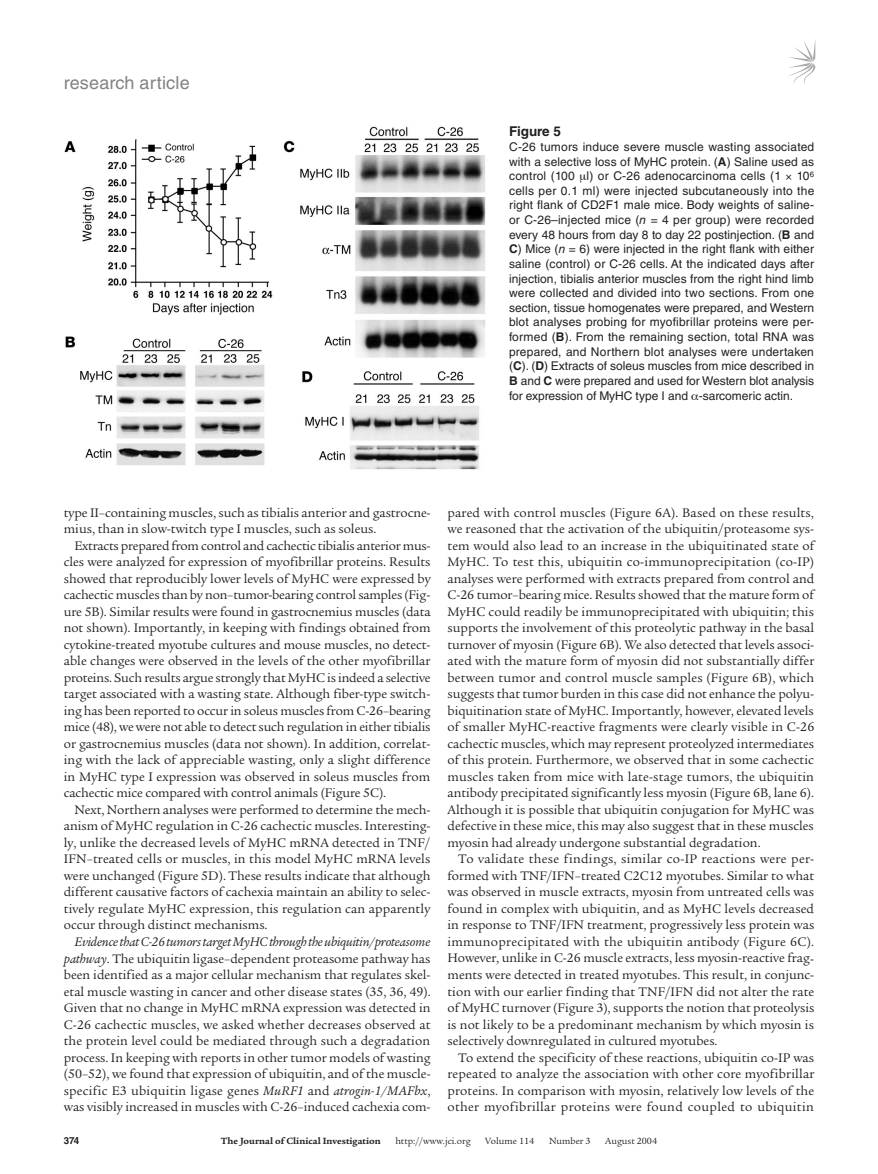
<style>
.page{position:relative;width:878px;height:1174px;background:#fff}
.page>*{position:absolute;margin:0;border:0;box-sizing:border-box;transform-origin:0 0}
.t1{font:18px "Helvetica LT Std";letter-spacing:.01em;color:#808285}
.t2{font:13.5px/16.5px "Legacy Serif Std";color:#231f20;text-align:justify}
.t3{font:700 13.5px "Helvetica LT Std";color:#231f20}
.t4{font:12px/14.7px "Helvetica LT Std";color:#231f20;text-align:justify}
.t5{font:9.75px "Legacy Serif Std";color:#231f20}
.t6{font:700 9.75px "Legacy Serif Std";color:#231f20}
.t7{font:700 9.75px "Helvetica LT Std";color:#231f20}
.s1{font-weight:700}
.s2{font-style:italic}
</style>
<div class="page">
<svg style="left:789px;top:41px;width:26px;height:44px"></svg>
<img style="left:64px;top:126px;width:422px;height:344px">
<h1 class="t1" style="left:64px;top:72px;width:127px">research article</h1>
<p class="t3" style="left:509px;top:123px;width:53px">Figure 5</p>
<p class="t4" style="left:509px;top:139px;width:307px">C-26 tumors induce severe muscle wasting associated with a selective loss of MyHC protein. (<span class="s1">A</span>) Saline used as control (100 l) or C-26 adenocarcinoma cells (1</p>
<p class="t4" style="left:509px;top:168px;width:307px;text-indent:287px">10<sup>6 </sup>cells per 0.1 ml) were injected subcutaneously into the right flank of CD2F1 male mice. Body weights of saline&shy;or C-26–injected mice (<span class="s2">n</span> = 4 per group) were recorded every 48 hours from day 8 to day 22 postinjection. (<span class="s1">B</span> and <span class="s1">C</span>) Mice (<span class="s2">n</span> = 6) were injected in the right flank with either saline (control) or C-26 cells. At the indicated days after injection, tibialis anterior muscles from the right hind limb were collected and divided into two sections. From one section, tissue homogenates were prepared, and Western blot analyses probing for myofibrillar proteins were per&shy;formed (<span class="s1">B</span>). From the remaining section, total RNA was prepared, and Northern blot analyses were undertaken (<span class="s1">C</span>). (<span class="s1">D</span>) Extracts of soleus muscles from mice described in <span class="s1">B</span> and <span class="s1">C</span> were prepared and used for Western blot analysis for expression of MyHC type I and -sarcomeric actin.</p>
<p class="t2" style="left:64px;top:504px;width:368px">type II–containing muscles, such as tibialis anterior and gastrocne&shy;mius, than in slow-twitch type I muscles, such as soleus.</p>
<p class="t2" style="left:64px;top:537px;width:368px;text-indent:11px">Extracts prepared from control and cachectic tibialis anterior mus&shy;cles were analyzed for expression of myofibrillar proteins. Results showed that reproducibly lower levels of MyHC were expressed by cachectic muscles than by non–tumor-bearing control samples (Fig&shy;ure 5B). Similar results were found in gastrocnemius muscles (data not shown). Importantly, in keeping with findings obtained from cytokine-treated myotube cultures and mouse muscles, no detect&shy;able changes were observed in the levels of the other myofibrillar proteins. Such results argue strongly that MyHC is indeed a selective target associated with a wasting state. Although fiber-type switch&shy;ing has been reported to occur in soleus muscles from C-26–bearing mice (48), we were not able to detect such regulation in either tibialis or gastrocnemius muscles (data not shown). In addition, correlat&shy;ing with the lack of appreciable wasting, only a slight difference in MyHC type I expression was observed in soleus muscles from cachectic mice compared with control animals (Figure 5C).</p>
<p class="t2" style="left:64px;top:801px;width:368px;text-indent:11px">Next, Northern analyses were performed to determine the mech&shy;anism of MyHC regulation in C-26 cachectic muscles. Interesting&shy;ly, unlike the decreased levels of MyHC mRNA detected in TNF/ IFN–treated cells or muscles, in this model MyHC mRNA levels were unchanged (Figure 5D). These results indicate that although different causative factors of cachexia maintain an ability to selec&shy;tively regulate MyHC expression, this regulation can apparently occur through distinct mechanisms.</p>
<p class="t2" style="left:64px;top:933px;width:368px;text-indent:11px"><span class="s2">Evidence that C-26 tumors target MyHC through the ubiquitin/proteasome pathway</span>. The ubiquitin ligase–dependent proteasome pathway has been identified as a major cellular mechanism that regulates skel&shy;etal muscle wasting in cancer and other disease states (35, 36, 49).<br>Given that no change in MyHC mRNA expression was detected in C-26 cachectic muscles, we asked whether decreases observed at the protein level could be mediated through such a degradation process. In keeping with reports in other tumor models of wasting (50–52), we found that expression of ubiquitin, and of the muscle&shy;specific E3 ubiquitin ligase genes <span class="s2">MuRF1</span> and <span class="s2">atrogin-1/MAFbx</span>, was visibly increased in muscles with C-26–induced cachexia com-</p>
<p class="t2" style="left:447px;top:504px;width:368px">pared with control muscles (Figure 6A). Based on these results, we reasoned that the activation of the ubiquitin/proteasome sys&shy;tem would also lead to an increase in the ubiquitinated state of MyHC. To test this, ubiquitin co-immunoprecipitation (co-IP) analyses were performed with extracts prepared from control and C-26 tumor–bearing mice. Results showed that the mature form of MyHC could readily be immunoprecipitated with ubiquitin; this supports the involvement of this proteolytic pathway in the basal turnover of myosin (Figure 6B). We also detected that levels associ&shy;ated with the mature form of myosin did not substantially differ between tumor and control muscle samples (Figure 6B), which suggests that tumor burden in this case did not enhance the polyu&shy;biquitination state of MyHC. Importantly, however, elevated levels of smaller MyHC-reactive fragments were clearly visible in C-26 cachectic muscles, which may represent proteolyzed intermediates of this protein. Furthermore, we observed that in some cachectic muscles taken from mice with late-stage tumors, the ubiquitin antibody precipitated significantly less myosin (Figure 6B, lane 6).<br>Although it is possible that ubiquitin conjugation for MyHC was defective in these mice, this may also suggest that in these muscles myosin had already undergone substantial degradation.</p>
<p class="t2" style="left:447px;top:851px;width:368px;text-indent:11px">To validate these findings, similar co-IP reactions were per&shy;formed with TNF/IFN–treated C2C12 myotubes. Similar to what was observed in muscle extracts, myosin from untreated cells was found in complex with ubiquitin, and as MyHC levels decreased in response to TNF/IFN treatment, progressively less protein was immunoprecipitated with the ubiquitin antibody (Figure 6C).<br>However, unlike in C-26 muscle extracts, less myosin-reactive frag&shy;ments were detected in treated myotubes. This result, in conjunc&shy;tion with our earlier finding that TNF/IFN did not alter the rate of MyHC turnover (Figure 3), supports the notion that proteolysis is not likely to be a predominant mechanism by which myosin is selectively downregulated in cultured myotubes.</p>
<p class="t2" style="left:447px;top:1049px;width:368px;text-indent:11px">To extend the specificity of these reactions, ubiquitin co-IP was repeated to analyze the association with other core myofibrillar proteins. In comparison with myosin, relatively low levels of the other myofibrillar proteins were found coupled to ubiquitin</p>
<p class="t7" style="left:64px;top:1134px;width:17px">374</p>
<p class="t6" style="left:221px;top:1135px;width:161px">The Journal of Clinical Investigation</p>
<p class="t5" style="left:395px;top:1135px;width:77px">http://www.jci.org</p>
<p class="t5" style="left:485px;top:1135px;width:50px">Volume 114</p>
<p class="t5" style="left:549px;top:1135px;width:43px">Number 3</p>
<p class="t5" style="left:605px;top:1135px;width:53px">August 2004</p>
</div>
